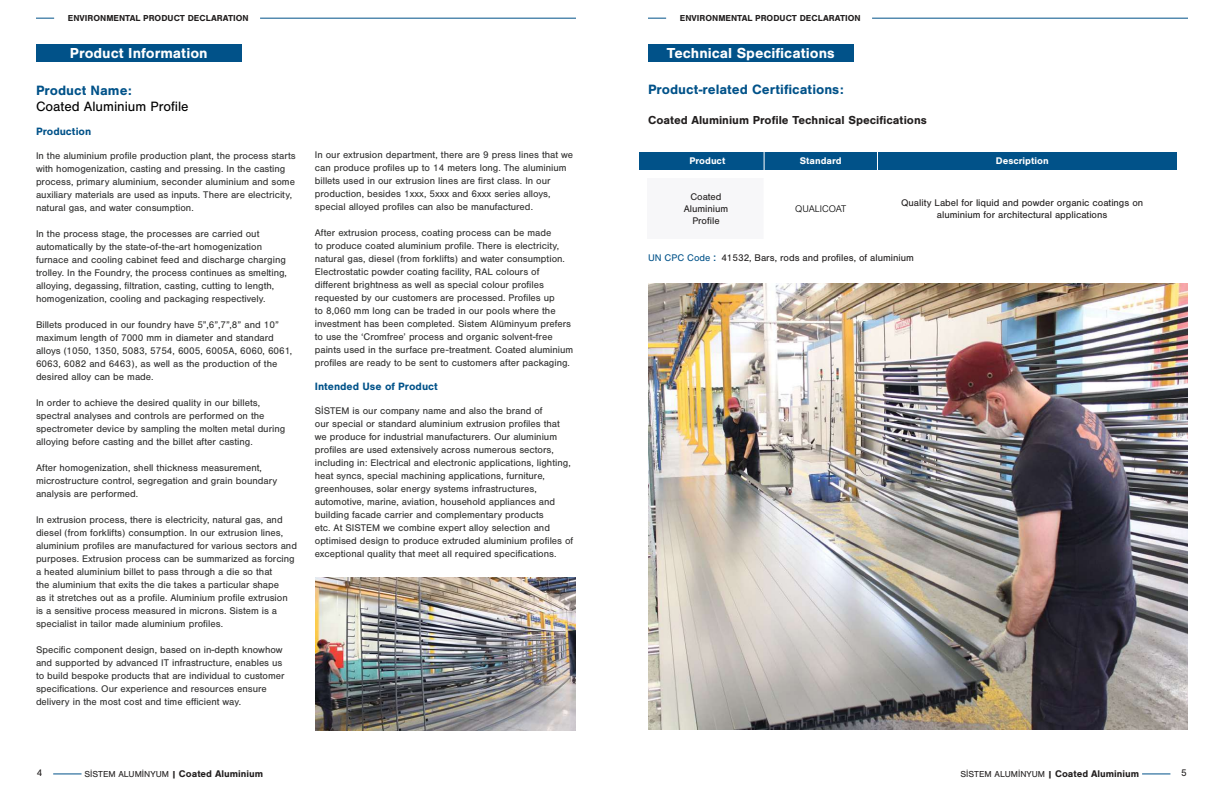
<style>
.page{position:relative;width:1224px;height:792px;background:#fff}
.page>*{position:absolute;margin:0;border:0;box-sizing:border-box;transform-origin:0 0}
.t1{font:700 15px "Nimbus San";color:#fff}
.t2{font:700 14px "Nimbus San";color:#015289}
.t3{font:14px "Nimbus San";color:#000}
.t4{font:700 12px "Nimbus San";color:#221f1f}
.t5{font:700 11px "Nimbus San";color:#015289}
.t6{font:10px/13px "Nimbus San";color:#30302f}
.t7{font:10px/12px "Nimbus San";color:#221f1f;text-align:center}
.t8{font:700 10px "Nimbus San";color:#fff}
.t9{font:300 10px "Nimbus San";color:#000}
.t10{font:700 9px "Nimbus San";color:#221f1f}
.t11{font:9px "Nimbus San";color:#221f1f}
.s1{color:#015289}
.s2{font-family:"Roboto";font-weight:700;font-stretch:condensed;color:#015289}
.s3{font-weight:700}
.s4{font-weight:700;font-size:10px}
</style>
<div class="page">
<hr style="left:260px;top:18px;width:316px;height:1px;background:#015289">
<svg style="left:36px;top:18px;width:18px;height:1px"></svg>
<hr style="left:872px;top:18px;width:316px;height:1px;background:#015289">
<svg style="left:648px;top:18px;width:18px;height:1px"></svg>
<svg style="left:53px;top:773px;width:29px;height:1px"></svg>
<svg style="left:1142px;top:773px;width:28px;height:1px"></svg>
<img style="left:315px;top:578px;width:261px;height:152px">
<img style="left:648px;top:284px;width:539px;height:446px">
<div style="left:639px;top:153px;width:537px;height:17px;background:#015289"></div>
<div style="left:648px;top:178px;width:116px;height:61px;background:#f7f7f9"></div>
<hr style="left:764px;top:144px;width:1px;height:34px;background:#fff">
<hr style="left:877px;top:144px;width:1px;height:34px;background:#fff">
<div style="left:648px;top:44px;width:206px;height:18px;background:#015289"></div>
<div style="left:36px;top:44px;width:206px;height:18px;background:#015289"></div>
<p class="t10" style="left:68px;top:13px;width:182px">ENVIRONMENTAL PRODUCT DECLARATION</p>
<p class="t10" style="left:680px;top:13px;width:182px">ENVIRONMENTAL PRODUCT DECLARATION</p>
<h1 class="t1" style="left:70px;top:45px;width:139px">Product Information</h1>
<h1 class="t1" style="left:667px;top:45px;width:169px">Technical Specifications</h1>
<h2 class="t2" style="left:36px;top:83px;width:97px">Product Name:</h2>
<h2 class="t3" style="left:36px;top:99px;width:154px">Coated Aluminium Profile</h2>
<p class="t5" style="left:36px;top:126px;width:57px">Production</p>
<p class="t6" style="left:36px;top:149px;width:261px">In the aluminium profile production plant, the process starts with homogenization, casting and pressing. In the casting process, primary aluminium, seconder aluminium and some auxiliary materials are used as inputs. There are electricity, natural gas, and water consumption.</p>
<p class="t6" style="left:36px;top:227px;width:253px">In the process stage, the processes are carried out automatically by the state-of-the-art homogenization furnace and cooling cabinet feed and discharge charging trolley. In the Foundry, the process continues as smelting, alloying, degassing, filtration, casting, cutting to length, homogenization, cooling and packaging respectively.</p>
<p class="t6" style="left:36px;top:318px;width:258px">Billets produced in our foundry have 5”,6”,7”,8” and 10” maximum length of 7000 mm in diameter and standard alloys (1050, 1350, 5083, 5754, 6005, 6005A, 6060, 6061, 6063, 6082 and 6463), as well as the production of the desired alloy can be made.</p>
<p class="t6" style="left:36px;top:396px;width:251px">In order to achieve the desired quality in our billets, spectral analyses and controls are performed on the spectrometer device by sampling the molten metal during alloying before casting and the billet after casting.</p>
<p class="t6" style="left:36px;top:461px;width:243px">After homogenization, shell thickness measurement, microstructure control, segregation and grain boundary analysis are performed.</p>
<p class="t6" style="left:36px;top:513px;width:263px">In extrusion process, there is electricity, natural gas, and diesel (from forklifts) consumption. In our extrusion lines, aluminium profiles are manufactured for various sectors and purposes. Extrusion process can be summarized as forcing a heated aluminium billet to pass through a die so that<br>the aluminium that exits the die takes a particular shape<br>as it stretches out as a profile. Aluminium profile extrusion is a sensitive process measured in microns. Sistem is a specialist in tailor made aluminium profiles.</p>
<p class="t6" style="left:36px;top:643px;width:250px">Specific component design, based on in-depth knowhow and supported by advanced IT infrastructure, enables us to build bespoke products that are individual to customer specifications. Our experience and resources ensure delivery in the most cost and time efficient way.</p>
<p class="t6" style="left:315px;top:148px;width:260px">In our extrusion department, there are 9 press lines that we can produce profiles up to 14 meters long. The aluminium billets used in our extrusion lines are first class. In our production, besides 1xxx, 5xxx and 6xxx series alloys, special alloyed profiles can also be manufactured.</p>
<p class="t6" style="left:315px;top:226px;width:260px">After extrusion process, coating process can be made<br>to produce coated aluminium profile. There is electricity, natural gas, diesel (from forklifts) and water consumption.<br>Electrostatic powder coating facility, RAL colours of different brightness as well as special colour profiles requested by our customers are processed. Profiles up<br>to 8,060 mm long can be traded in our pools where the investment has been completed. Sistem Alüminyum prefers to use the ‘Cromfree’ process and organic solvent-free paints used in the surface pre-treatment. Coated aluminium profiles are ready to be sent to customers after packaging.</p>
<p class="t5" style="left:315px;top:381px;width:124px">Intended Use of Product</p>
<p class="t6" style="left:315px;top:404px;width:260px">SİSTEM is our company name and also the brand of<br>our special or standard aluminium extrusion profiles that we produce for industrial manufacturers. Our aluminium profiles are used extensively across numerous sectors, including in: Electrical and electronic applications, lighting, heat syncs, special machining applications, furniture, greenhouses, solar energy systems infrastructures, automotive, marine, aviation, household appliances and building facade carrier and complementary products<br>etc. At SISTEM we combine expert alloy selection and optimised design to produce extruded aluminium profiles of exceptional quality that meet all required specifications.</p>
<h2 class="t2" style="left:648px;top:81px;width:197px">Product-related Certifications:</h2>
<p class="t4" style="left:648px;top:113px;width:280px">Coated Aluminium Profile Technical Specifications</p>
<p class="t8" style="left:689px;top:156px;width:37px">Product</p>
<p class="t8" style="left:800px;top:156px;width:43px">Standard</p>
<p class="t8" style="left:996px;top:156px;width:54px">Description</p>
<p class="t7" style="left:684px;top:191px;width:46px">Coated<br>Aluminium<br>Profile</p>
<p class="t9" style="left:795px;top:203px;width:52px">QUALICOAT</p>
<p class="t7" style="left:901px;top:197px;width:244px">Quality Label for liquid and powder organic coatings on aluminium for architectural applications</p>
<p class="t7" style="left:648px;top:252px;width:267px"><span class="s1">UN CPC Code</span> <span class="s2">:</span> 41532, Bars, rods and profiles, of aluminium</p>
<p class="t7" style="left:37px;top:767px;width:7px">4</p>
<p class="t11" style="left:84px;top:769px;width:180px">SİSTEM ALUMİNYUM <span class="s3">|</span> <span class="s4">Coated Aluminium</span></p>
<p class="t11" style="left:961px;top:769px;width:180px">SİSTEM ALUMİNYUM <span class="s3">|</span> <span class="s4">Coated Aluminium</span></p>
<p class="t7" style="left:1181px;top:767px;width:7px">5</p>
</div>
